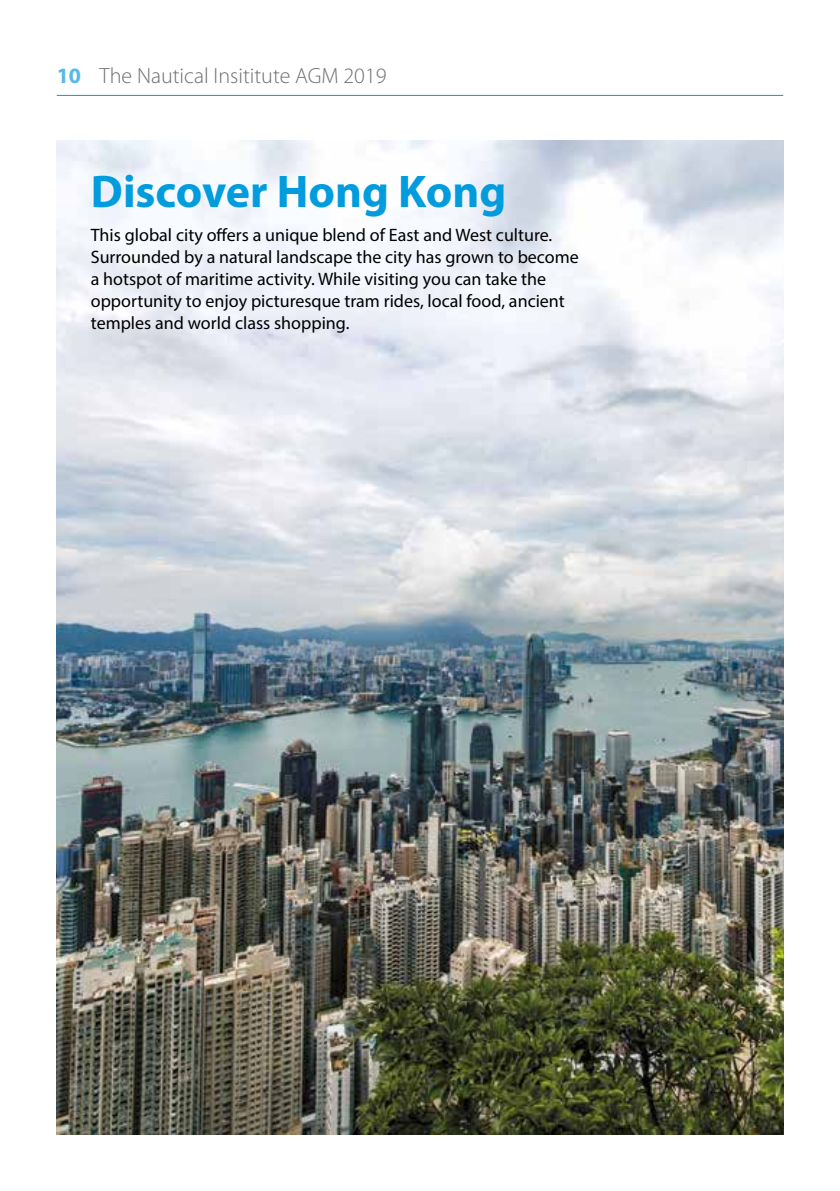
<style>
.page{position:relative;width:840px;height:1191px;background:#fff}
.page>*{position:absolute;margin:0;border:0;box-sizing:border-box;transform-origin:0 0}
.t1{font:700 46px "Myriad Pro";color:#009cde}
.t2{font:300 22px "Myriad Pro";color:#706f6f}
.t3{font:18px/22px "Myriad Pro";color:#000}
.s1{font-weight:700;color:#54b9ea}
</style>
<div class="page">
<hr style="left:57px;top:95px;width:725px;height:1px;background:#009cde">
<img style="left:57px;top:140px;width:725px;height:994px">
<p class="t2" style="left:57px;top:62px;width:331px"><span class="s1">10</span> The Nautical Insititute AGM 2019</p>
<h1 class="t1" style="left:91px;top:162px;width:417px">Discover Hong Kong</h1>
<p class="t3" style="left:91px;top:223px;width:489px">This global city offers a unique blend of East and West culture.<br>Surrounded by a natural landscape the city has grown to become a hotspot of maritime activity. While visiting you can take the opportunity to enjoy picturesque tram rides, local food, ancient temples and world class shopping.</p>
</div>
